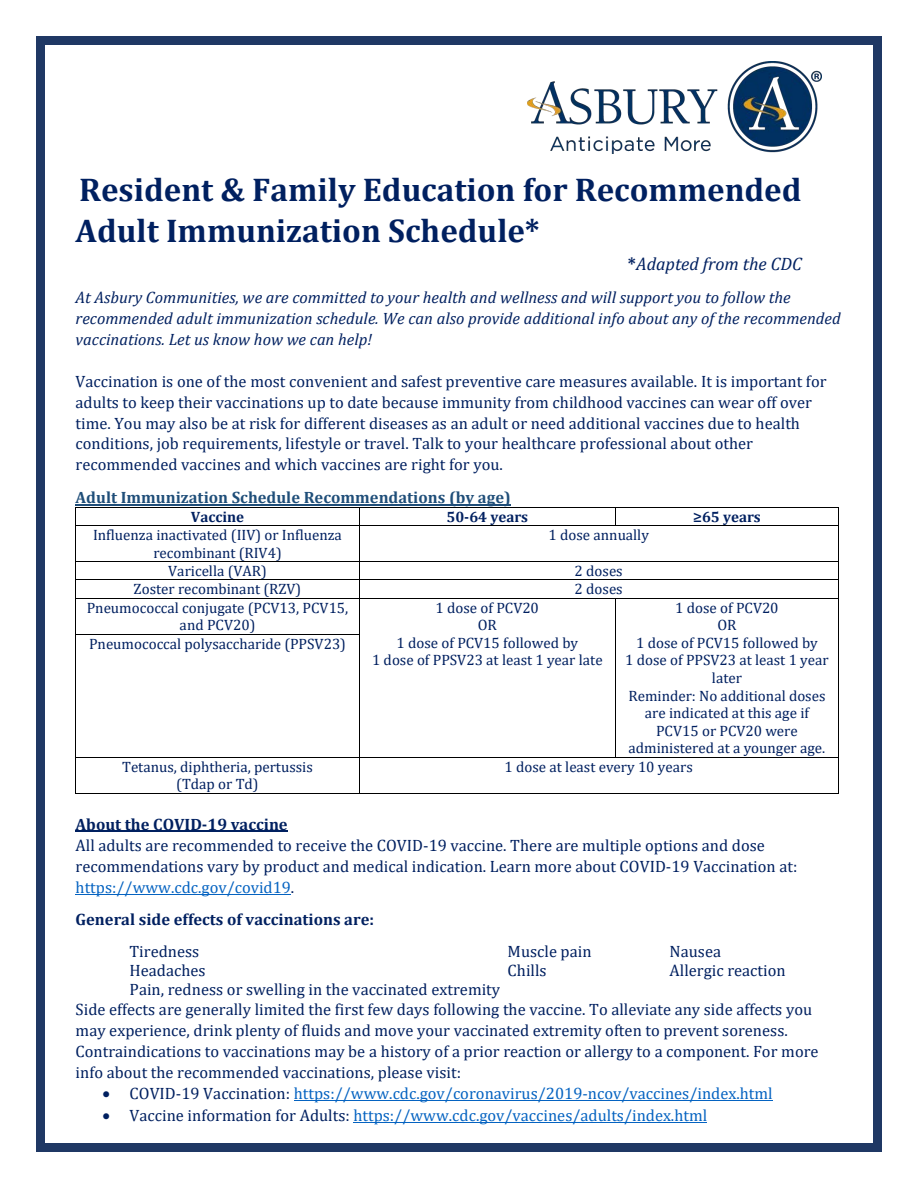
<style>
.page{position:relative;width:918px;height:1188px;background:#fff}
.page>*{position:absolute;margin:0;border:0;box-sizing:border-box;transform-origin:0 0}
.t1{font:700 33px/41.7px "Cambria";color:#002060}
.t2{font:italic 18px "Cambria";color:#002060}
.t3{font:16.5px/20.9px "Cambria";color:#002060}
.t4{font:italic 16.5px/20.9px "Cambria";color:#002060}
.t5{font:16.5px "Cambria";color:#0563c1}
.t6{font:700 16.5px/31.3px "Cambria";color:#002060}
.t7{font:700 16.5px "Cambria";color:#1f4e79}
.t8{font:15px/17.5px "Cambria";color:#002060;text-align:center}
.t9{font:700 15px "Cambria";color:#002060}
.s1{font-weight:700;font-style:normal}
.s2{color:#0563c1}
.s3{font-weight:400}
.s4{color:#002060}
</style>
<div class="page">
<hr style="left:76px;top:504px;width:435px;height:1px;background:#1f4e79">
<hr style="left:76px;top:507px;width:283px;height:1px;background:#000">
<hr style="left:359px;top:507px;width:256px;height:1px;background:#000">
<hr style="left:616px;top:507px;width:222px;height:1px;background:#000">
<hr style="left:76px;top:525px;width:283px;height:1px;background:#000">
<svg style="left:359px;top:508px;width:1px;height:17px"></svg>
<hr style="left:359px;top:525px;width:256px;height:1px;background:#000">
<svg style="left:615px;top:507px;width:1px;height:19px"></svg>
<hr style="left:616px;top:525px;width:222px;height:1px;background:#000">
<svg style="left:838px;top:507px;width:1px;height:19px"></svg>
<hr style="left:76px;top:526px;width:1px;height:35px;background:#000">
<hr style="left:359px;top:526px;width:1px;height:35px;background:#000">
<hr style="left:838px;top:526px;width:1px;height:35px;background:#000">
<hr style="left:76px;top:561px;width:283px;height:1px;background:#000">
<hr style="left:359px;top:561px;width:479px;height:1px;background:#000">
<hr style="left:76px;top:579px;width:283px;height:1px;background:#000">
<hr style="left:359px;top:579px;width:479px;height:1px;background:#000">
<hr style="left:76px;top:598px;width:283px;height:1px;background:#000">
<svg style="left:359px;top:562px;width:1px;height:36px"></svg>
<hr style="left:359px;top:598px;width:256px;height:1px;background:#000">
<hr style="left:616px;top:598px;width:222px;height:1px;background:#000">
<svg style="left:838px;top:561px;width:1px;height:37px"></svg>
<hr style="left:76px;top:598px;width:1px;height:36px;background:#000">
<hr style="left:359px;top:598px;width:1px;height:36px;background:#000">
<hr style="left:615px;top:598px;width:1px;height:36px;background:#000">
<hr style="left:838px;top:598px;width:1px;height:36px;background:#000">
<hr style="left:76px;top:634px;width:283px;height:1px;background:#000">
<hr style="left:76px;top:634px;width:1px;height:123px;background:#000">
<hr style="left:359px;top:634px;width:1px;height:123px;background:#000">
<hr style="left:615px;top:634px;width:1px;height:123px;background:#000">
<hr style="left:838px;top:634px;width:1px;height:123px;background:#000">
<hr style="left:76px;top:757px;width:283px;height:1px;background:#000">
<hr style="left:359px;top:757px;width:256px;height:1px;background:#000">
<hr style="left:616px;top:757px;width:222px;height:1px;background:#000">
<hr style="left:76px;top:758px;width:1px;height:35px;background:#000">
<hr style="left:76px;top:793px;width:283px;height:1px;background:#000">
<hr style="left:359px;top:758px;width:1px;height:35px;background:#000">
<hr style="left:359px;top:793px;width:479px;height:1px;background:#000">
<hr style="left:838px;top:758px;width:1px;height:35px;background:#000">
<hr style="left:76px;top:831px;width:212px;height:1px;background:#002060">
<hr style="left:76px;top:894px;width:215px;height:1px;background:#0563c1">
<hr style="left:294px;top:1100px;width:479px;height:1px;background:#0563c1">
<hr style="left:353px;top:1122px;width:354px;height:1px;background:#0563c1">
<img style="left:527px;top:62px;width:295px;height:91px">
<div style="left:36px;top:36px;width:9px;height:9px;background:#1f3864"></div>
<div style="left:45px;top:36px;width:828px;height:9px;background:#1f3864"></div>
<div style="left:873px;top:36px;width:9px;height:9px;background:#1f3864"></div>
<div style="left:36px;top:45px;width:9px;height:1098px;background:#1f3864"></div>
<div style="left:873px;top:45px;width:9px;height:1098px;background:#1f3864"></div>
<div style="left:36px;top:1143px;width:9px;height:9px;background:#1f3864"></div>
<div style="left:45px;top:1143px;width:828px;height:9px;background:#1f3864"></div>
<div style="left:873px;top:1143px;width:9px;height:9px;background:#1f3864"></div>
<p class="t1" style="left:76px;top:168px;width:727px">Resident &amp; Family Education for Recommended<br>Adult Immunization Schedule*</p>
<p class="t2" style="left:628px;top:251px;width:175px"><span class="s1">*</span>Adapted from the CDC</p>
<p class="t4" style="left:76px;top:287px;width:767px">At Asbury Communities, we are committed to your health and wellness and will support you to follow the recommended adult immunization schedule. We can also provide additional info about any of the recommended vaccinations. Let us know how we can help!</p>
<p class="t3" style="left:76px;top:371px;width:752px">Vaccination is one of the most convenient and safest preventive care measures available. It is important for adults to keep their vaccinations up to date because immunity from childhood vaccines can wear off over time. You may also be at risk for different diseases as an adult or need additional vaccines due to health conditions, job requirements, lifestyle or travel. Talk to your healthcare professional about other recommended vaccines and which vaccines are right for you.</p>
<p class="t7" style="left:76px;top:486px;width:437px">Adult Immunization Schedule Recommendations (by age)</p>
<p class="t9" style="left:191px;top:506px;width:55px">Vaccine</p>
<p class="t9" style="left:446px;top:506px;width:83px">50-64 years</p>
<p class="t9" style="left:693px;top:506px;width:69px">≥65 years</p>
<p class="t8" style="left:93px;top:526px;width:250px">Influenza inactivated (IIV) or Influenza recombinant (RIV4)</p>
<p class="t8" style="left:549px;top:526px;width:102px">1 dose annually</p>
<p class="t8" style="left:168px;top:562px;width:100px">Varicella (VAR)</p>
<p class="t8" style="left:575px;top:562px;width:50px">2 doses</p>
<p class="t8" style="left:134px;top:580px;width:169px">Zoster recombinant (RZV)</p>
<p class="t8" style="left:575px;top:580px;width:50px">2 doses</p>
<p class="t8" style="left:87px;top:599px;width:263px">Pneumococcal conjugate (PCV13, PCV15, and PCV20)</p>
<p class="t8" style="left:372px;top:599px;width:232px">1 dose of PCV20<br>OR<br>1 dose of PCV15 followed by<br>1 dose of PPSV23 at least 1 year late</p>
<p class="t8" style="left:625px;top:599px;width:205px">1 dose of PCV20<br>OR<br>1 dose of PCV15 followed by<br>1 dose of PPSV23 at least 1 year later<br>Reminder: No additional doses are indicated at this age if<br>PCV15 or PCV20 were administered at a younger age.</p>
<p class="t8" style="left:89px;top:635px;width:258px">Pneumococcal polysaccharide (PPSV23)</p>
<p class="t8" style="left:122px;top:758px;width:192px">Tetanus, diphtheria, pertussis (Tdap or Td)</p>
<p class="t8" style="left:505px;top:758px;width:190px">1 dose at least every 10 years</p>
<p class="t6" style="left:76px;top:808px;width:214px">About the COVID-19 vaccine</p>
<p class="t3" style="left:76px;top:835px;width:723px">All adults are recommended to receive the COVID-19 vaccine. There are multiple options and dose recommendations vary by product and medical indication. Learn more about COVID-19 Vaccination at: <span class="s2">https://www.cdc.gov/covid19</span>.</p>
<p class="t6" style="left:130px;top:904px;width:246px;text-indent:-54px">General side effects of vaccinations are:<br><span class="s3">Tiredness</span></p>
<p class="t3" style="left:508px;top:941px;width:86px">Muscle pain</p>
<p class="t3" style="left:670px;top:941px;width:53px">Nausea</p>
<p class="t3" style="left:130px;top:960px;width:77px">Headaches</p>
<p class="t3" style="left:508px;top:960px;width:41px">Chills</p>
<p class="t3" style="left:670px;top:960px;width:118px">Allergic reaction</p>
<p class="t3" style="left:76px;top:980px;width:738px;line-height:19.4px;text-indent:54px">Pain, redness or swelling in the vaccinated extremity<br>Side effects are generally limited the first few days following the vaccine. To alleviate any side affects you</p>
<p class="t3" style="left:76px;top:1020px;width:744px">may experience, drink plenty of fluids and move your vaccinated extremity often to prevent soreness.<br>Contraindications to vaccinations may be a history of a prior reaction or allergy to a component. For more</p>
<p class="t3" style="left:76px;top:1061px;width:387px">info about the recommended vaccinations, please visit:</p>
<p class="t5" style="left:103px;top:1084px;width:672px"><span class="s4">• COVID-19 Vaccination:</span> https://www.cdc.gov/coronavirus/2019-ncov/vaccines/index.html</p>
<p class="t5" style="left:103px;top:1106px;width:606px"><span class="s4">• Vaccine information for Adults:</span> https://www.cdc.gov/vaccines/adults/index.html</p>
</div>
